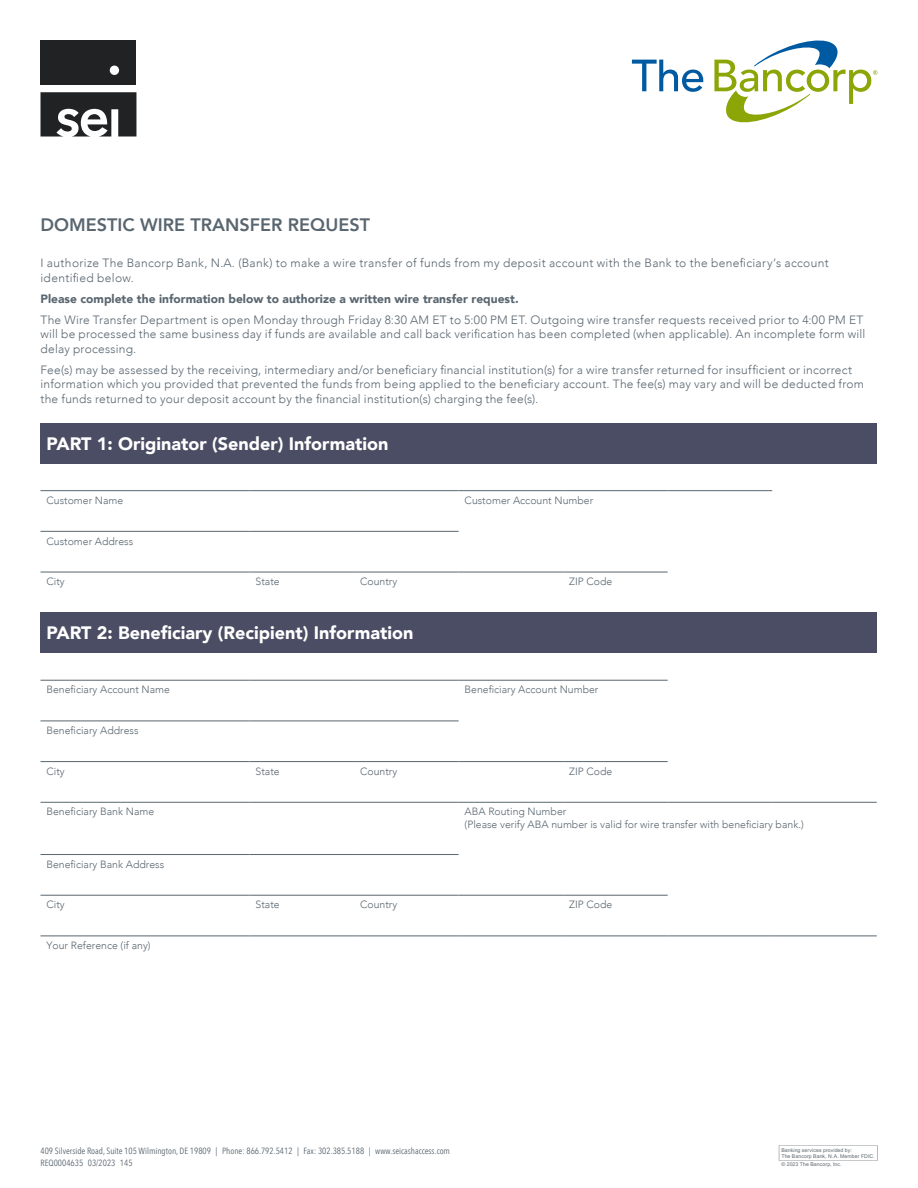
<style>
.page{position:relative;width:918px;height:1188px;background:#fff}
.page>*{position:absolute;margin:0;border:0;box-sizing:border-box;transform-origin:0 0}
.t1{font:900 18px "Avenir";color:#fff}
.t2{font:800 18px "Avenir";color:#596670}
.t3{font:300 12px/14.4px "Avenir";letter-spacing:.02em;color:#596670}
.t4{font:900 12px "Avenir";color:#596670}
.t5{font:300 10.5px/12.6px "Avenir";color:#596670}
.t6{font:9px/12px "Avenir Next Condensed";color:#596670}
.t7{font:5.25px/5.8px "Arial";letter-spacing:.015em;color:#5c676d}
.s1{color:#5e666f}
</style>
<div class="page">
<svg style="left:779px;top:1145px;width:99px;height:16px"></svg>
<div style="left:40px;top:423px;width:837px;height:40px;background:#4a4d63"></div>
<hr style="left:354px;top:572px;width:105px;height:1px;background:#596670">
<hr style="left:459px;top:572px;width:104px;height:1px;background:#596670">
<hr style="left:250px;top:572px;width:104px;height:1px;background:#596670">
<hr style="left:563px;top:572px;width:105px;height:1px;background:#596670">
<hr style="left:459px;top:490px;width:104px;height:1px;background:#596670">
<hr style="left:563px;top:490px;width:105px;height:1px;background:#596670">
<hr style="left:668px;top:490px;width:104px;height:1px;background:#596670">
<hr style="left:40px;top:572px;width:210px;height:1px;background:#596670">
<hr style="left:40px;top:531px;width:210px;height:1px;background:#596670">
<hr style="left:250px;top:531px;width:104px;height:1px;background:#596670">
<hr style="left:354px;top:531px;width:105px;height:1px;background:#596670">
<hr style="left:40px;top:490px;width:210px;height:1px;background:#596670">
<hr style="left:250px;top:490px;width:104px;height:1px;background:#596670">
<hr style="left:354px;top:490px;width:105px;height:1px;background:#596670">
<div style="left:40px;top:613px;width:837px;height:40px;background:#4a4d63"></div>
<hr style="left:354px;top:761px;width:105px;height:1px;background:#596670">
<hr style="left:459px;top:761px;width:104px;height:1px;background:#596670">
<hr style="left:354px;top:895px;width:105px;height:1px;background:#596670">
<hr style="left:459px;top:895px;width:104px;height:1px;background:#596670">
<hr style="left:250px;top:761px;width:104px;height:1px;background:#596670">
<hr style="left:563px;top:761px;width:105px;height:1px;background:#596670">
<hr style="left:250px;top:895px;width:104px;height:1px;background:#596670">
<hr style="left:563px;top:895px;width:105px;height:1px;background:#596670">
<hr style="left:40px;top:761px;width:210px;height:1px;background:#596670">
<hr style="left:40px;top:895px;width:210px;height:1px;background:#596670">
<hr style="left:40px;top:721px;width:210px;height:1px;background:#596670">
<hr style="left:250px;top:721px;width:104px;height:1px;background:#596670">
<hr style="left:354px;top:721px;width:105px;height:1px;background:#596670">
<hr style="left:40px;top:802px;width:210px;height:1px;background:#596670">
<hr style="left:250px;top:802px;width:104px;height:1px;background:#596670">
<hr style="left:354px;top:802px;width:105px;height:1px;background:#596670">
<hr style="left:40px;top:854px;width:210px;height:1px;background:#596670">
<hr style="left:250px;top:854px;width:104px;height:1px;background:#596670">
<hr style="left:354px;top:854px;width:105px;height:1px;background:#596670">
<hr style="left:459px;top:680px;width:104px;height:1px;background:#596670">
<hr style="left:563px;top:680px;width:105px;height:1px;background:#596670">
<hr style="left:40px;top:680px;width:210px;height:1px;background:#596670">
<hr style="left:250px;top:680px;width:104px;height:1px;background:#596670">
<hr style="left:354px;top:680px;width:105px;height:1px;background:#596670">
<hr style="left:459px;top:802px;width:104px;height:1px;background:#596670">
<hr style="left:563px;top:802px;width:105px;height:1px;background:#596670">
<hr style="left:668px;top:802px;width:104px;height:1px;background:#596670">
<hr style="left:772px;top:802px;width:105px;height:1px;background:#596670">
<hr style="left:40px;top:936px;width:210px;height:1px;background:#596670">
<hr style="left:250px;top:936px;width:104px;height:1px;background:#596670">
<hr style="left:354px;top:936px;width:105px;height:1px;background:#596670">
<hr style="left:459px;top:936px;width:104px;height:1px;background:#596670">
<hr style="left:563px;top:936px;width:105px;height:1px;background:#596670">
<hr style="left:668px;top:936px;width:104px;height:1px;background:#596670">
<hr style="left:772px;top:936px;width:105px;height:1px;background:#596670">
<svg style="left:40px;top:92px;width:96px;height:45px"></svg>
<div style="left:40px;top:40px;width:96px;height:45px;background:#212224"></div>
<div style="left:110px;top:66px;width:9px;height:9px;background:#fff;border-radius:50%"></div>
<svg style="left:632px;top:60px;width:71px;height:32px"></svg>
<svg style="left:714px;top:40px;width:163px;height:82px"></svg>
<h1 class="t2" style="left:40px;top:210px;width:331px">DOMESTIC WIRE TRANSFER REQUEST</h1>
<p class="t3" style="left:40px;top:256px;width:790px">I authorize The Bancorp Bank, N.A. (Bank) to make a wire transfer of funds from my deposit account with the Bank to the beneficiary’s account identified below.</p>
<p class="t4" style="left:40px;top:288px;width:480px">Please complete the information below to authorize a written wire transfer request.</p>
<p class="t3" style="left:40px;top:313px;width:826px">The Wire Transfer Department is open Monday through Friday 8:30 AM ET to 5:00 PM ET. Outgoing wire transfer requests received prior to 4:00 PM ET will be processed the same business day if funds are available and call back verification has been completed (when applicable). An incomplete form will delay processing.</p>
<p class="t3" style="left:40px;top:363px;width:825px">Fee(s) may be assessed by the receiving, intermediary and/or beneficiary financial institution(s) for a wire transfer returned for insufficient or incorrect information which you provided that prevented the funds from being applied to the beneficiary account. The fee(s) may vary and will be deducted from the funds returned to your deposit account by the financial institution(s) charging the fee(s).</p>
<h1 class="t1" style="left:47px;top:428px;width:343px">PART 1: Originator (Sender) Information</h1>
<p class="t5" style="left:47px;top:494px;width:78px">Customer Name</p>
<p class="t5" style="left:465px;top:494px;width:130px">Customer Account Number</p>
<p class="t5" style="left:47px;top:535px;width:88px">Customer Address</p>
<p class="t5" style="left:47px;top:575px;width:20px">City</p>
<p class="t5" style="left:256px;top:575px;width:26px">State</p>
<p class="t5" style="left:360px;top:575px;width:39px">Country</p>
<p class="t5" style="left:569px;top:575px;width:45px">ZIP Code</p>
<h1 class="t1" style="left:47px;top:617px;width:368px">PART 2: Beneficiary (Recipient) Information</h1>
<p class="t5" style="left:47px;top:684px;width:125px">Beneficiary Account Name</p>
<p class="t5" style="left:465px;top:684px;width:135px">Beneficiary Account Number</p>
<p class="t5" style="left:47px;top:724px;width:93px">Beneficiary Address</p>
<p class="t5" style="left:47px;top:765px;width:20px">City</p>
<p class="t5" style="left:256px;top:765px;width:26px">State</p>
<p class="t5" style="left:360px;top:765px;width:39px">Country</p>
<p class="t5" style="left:569px;top:765px;width:45px">ZIP Code</p>
<p class="t5" style="left:47px;top:806px;width:109px">Beneficiary Bank Name</p>
<p class="t5" style="left:465px;top:806px;width:341px">ABA Routing Number<br>(Please verify ABA number is valid for wire transfer with beneficiary bank.)</p>
<p class="t5" style="left:47px;top:858px;width:119px">Beneficiary Bank Address</p>
<p class="t5" style="left:47px;top:899px;width:20px">City</p>
<p class="t5" style="left:256px;top:899px;width:26px">State</p>
<p class="t5" style="left:360px;top:899px;width:39px">Country</p>
<p class="t5" style="left:569px;top:899px;width:45px">ZIP Code</p>
<p class="t5" style="left:47px;top:939px;width:106px">Your Reference (if any)</p>
<p class="t6" style="left:40px;top:1144px;width:411px">409 Silverside Road, Suite 105 Wilmington, DE 19809 | Phone: 866.792.5412 | Fax: 302.385.5188 | www.seicashaccess.com<br>REQ0004635 03/2023 <span class="s1">145</span></p>
<p class="t7" style="left:781px;top:1147px;width:95px">Banking services provided by:<br>The Bancorp Bank, N.A. Member FDIC.</p>
<p class="t7" style="left:781px;top:1162px;width:62px">© 2023 The Bancorp, Inc.</p>
</div>
